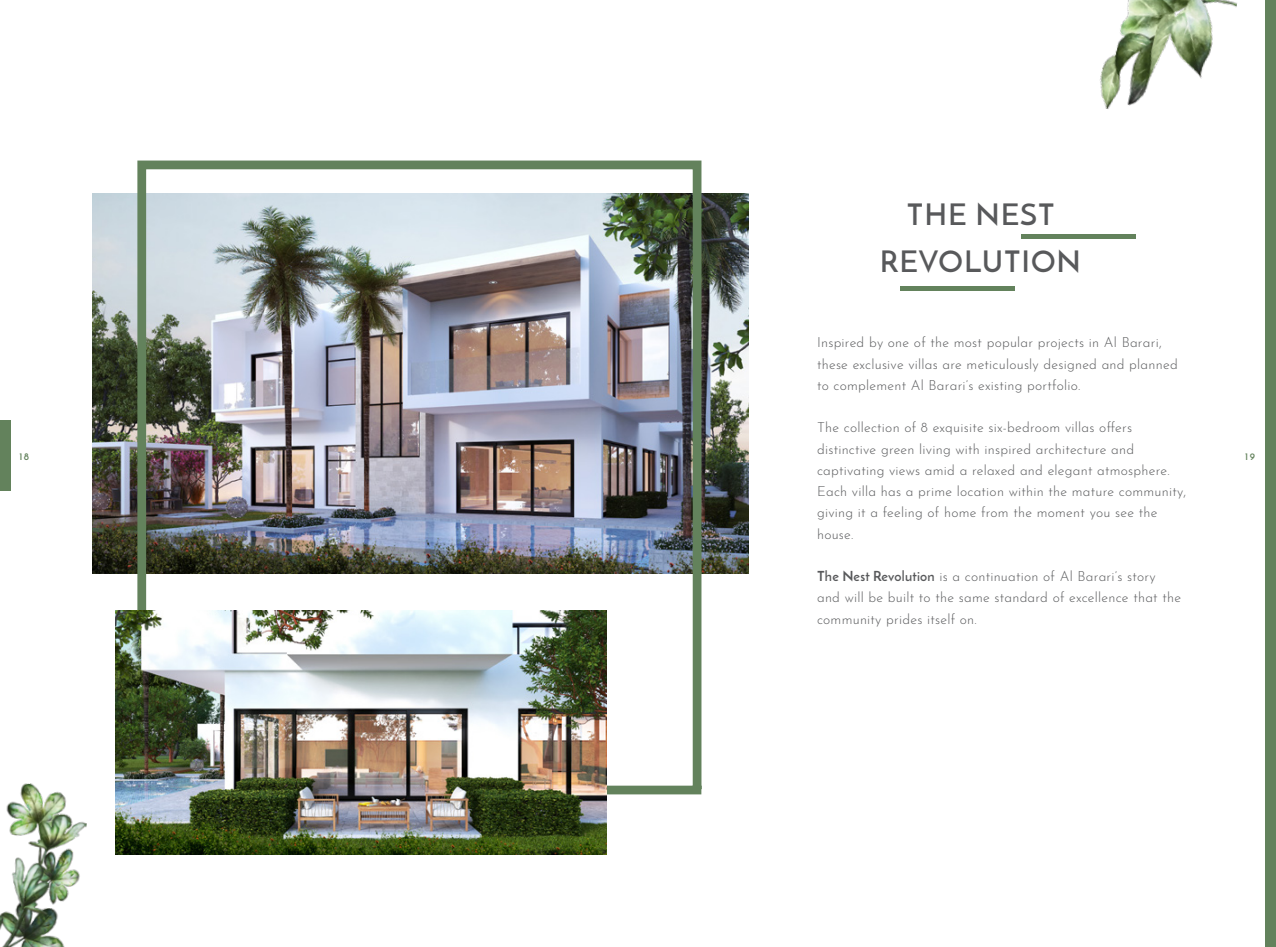
<style>
.page{position:relative;width:1276px;height:947px;background:#fff}
.page>*{position:absolute;margin:0;border:0;box-sizing:border-box;transform-origin:0 0}
.t1{font:600 30px/46.2px "Josefin Sans";letter-spacing:.03em;color:#58595b;text-align:center}
.t2{font:300 13.75px/21.2px "Josefin Sans";letter-spacing:.015em;color:#58595b}
.t3{font:700 10px "Josefin Sans";color:#63825c}
.s1{font-weight:700}
</style>
<div class="page">
<div style="left:0;top:420px;width:11px;height:71px;background:#63825c"></div>
<img style="left:1100px;top:0;width:137px;height:109px">
<hr style="left:1020px;top:234px;width:115px;height:4px;background:#63825c">
<div style="left:899px;top:286px;width:115px;height:5px;background:#63825c"></div>
<div style="left:1265px;top:0;width:11px;height:946px;background:#63825c"></div>
<img style="left:92px;top:193px;width:656px;height:380px">
<img style="left:0;top:783px;width:87px;height:163px">
<img style="left:133px;top:160px;width:577px;height:638px">
<img style="left:115px;top:609px;width:491px;height:245px">
<h1 class="t1" style="left:879px;top:191px;width:203px">THE NEST<br>REVOLUTION</h1>
<p class="t2" style="left:817px;top:330px;width:362px">Inspired by one of the most popular projects in Al Barari, these exclusive villas are meticulously designed and planned to complement Al Barari’s existing portfolio.</p>
<p class="t2" style="left:817px;top:415px;width:371px">The collection of 8 exquisite six-bedroom villas offers distinctive green living with inspired architecture and captivating views amid a relaxed and elegant atmosphere.<br>Each villa has a prime location within the mature community, giving it a feeling of home from the moment you see the house.</p>
<p class="t2" style="left:817px;top:564px;width:365px"><span class="s1">The Nest Revolution</span> is a continuation of Al Barari’s story and will be built to the same standard of excellence that the community prides itself on.</p>
<p class="t3" style="left:19px;top:449px;width:11px">18</p>
<p class="t3" style="left:1245px;top:449px;width:11px">19</p>
</div>
